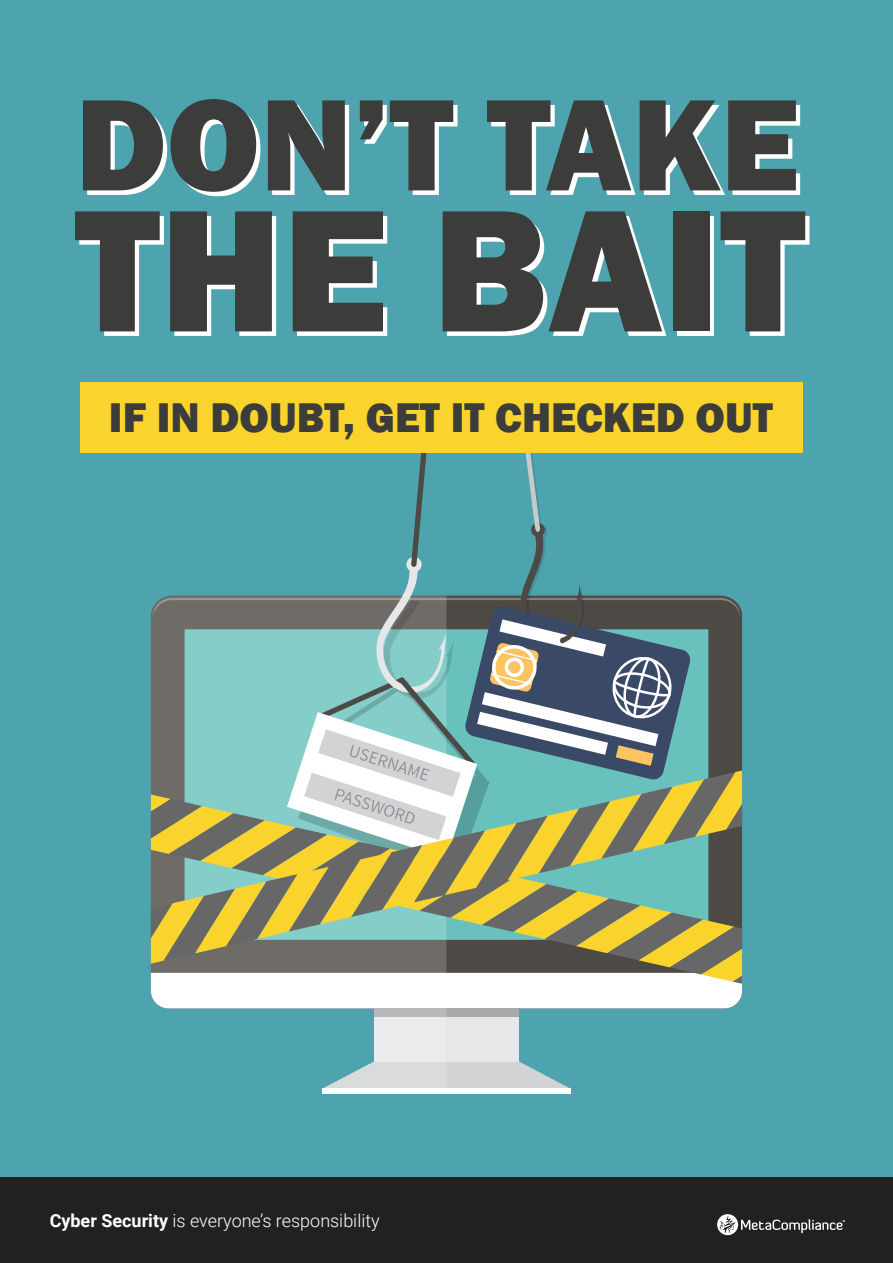
<style>
.page{position:relative;width:893px;height:1263px;background:#4da4af}
.page>*{position:absolute;margin:0;border:0;box-sizing:border-box;transform-origin:0 0}
.t1{font:800 180px "Franklin Gothic";color:#fff}
.t2{font:800 135px "Franklin Gothic";color:#fff}
.t3{font:800 42.75px "Franklin Gothic";color:#3c3c3b}
.t4{font:300 18px "Roboto";color:#fff}
.s1{font-weight:700}
</style>
<div class="page">
<svg style="left:446px;top:1061px;width:125px;height:28px"></svg>
<div style="left:374px;top:1008px;width:145px;height:53px;background:#e6e7e8"></div>
<div style="left:374px;top:1008px;width:145px;height:8px;background:#a7a9ab"></div>
<div style="left:322px;top:1089px;width:249px;height:5px;background:#fff"></div>
<svg style="left:165px;top:1008px;width:281px;height:81px"></svg>
<svg style="left:151px;top:453px;width:591px;height:555px"></svg>
<div style="left:80px;top:382px;width:723px;height:71px;background:#fad42c"></div>
<div style="left:0;top:1178px;width:893px;height:85px;background:#232020"></div>
<svg style="left:717px;top:1214px;width:21px;height:21px"></svg>
<svg style="left:719px;top:1215px;width:126px;height:18px"></svg>
<h2 class="t2" style="left:79px;top:94px;width:725px">DON’T TAKE</h2>
<h1 class="t1" style="left:79px;top:201px;width:732px">THE BAIT</h1>
<h3 class="t3" style="left:109px;top:400px;width:665px">IF IN DOUBT, GET IT CHECKED OUT</h3>
<p class="t4" style="left:50px;top:1213px;width:332px"><span class="s1">Cyber Security</span> is everyone’s responsibility</p>
</div>
